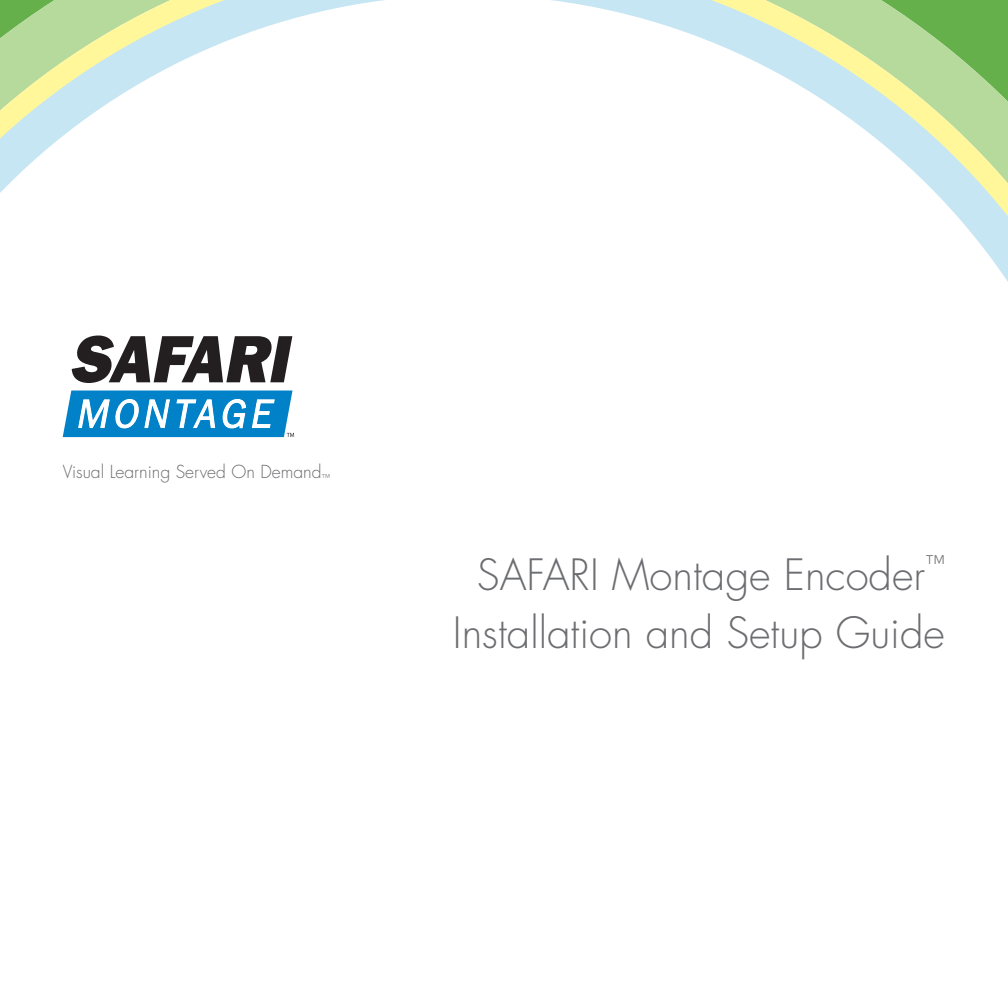
<style>
.page{position:relative;width:1008px;height:1008px;background:#fff}
.page>*{position:absolute;margin:0;border:0;box-sizing:border-box;transform-origin:0 0}
.Title__Cover{font:300 42px "Futura";color:#6c6d70}
.Title__Cover-2{font:300 21px "Futura";color:#6c6d70}
.Tagline{font:300 17.5px "Futura";color:#6c6d70}
</style>
<div class="page">
<svg style="left:0;top:0;width:1008px;height:438px"></svg>
<svg style="left:72px;top:336px;width:220px;height:47px"></svg>
<svg style="left:63px;top:391px;width:231px;height:46px"></svg>
<p class="Tagline" style="left:63px;top:461px;width:269px">Visual Learning Served On Demand<sub>™</sub></p>
<p class="Title__Cover" style="left:477px;top:549px;width:450px">SAFARI Montage Encoder</p>
<p class="Title__Cover-2" style="left:925px;top:550px;width:21px">™</p>
<p class="Title__Cover" style="left:453px;top:607px;width:494px">Installation and Setup Guide</p>
</div>
